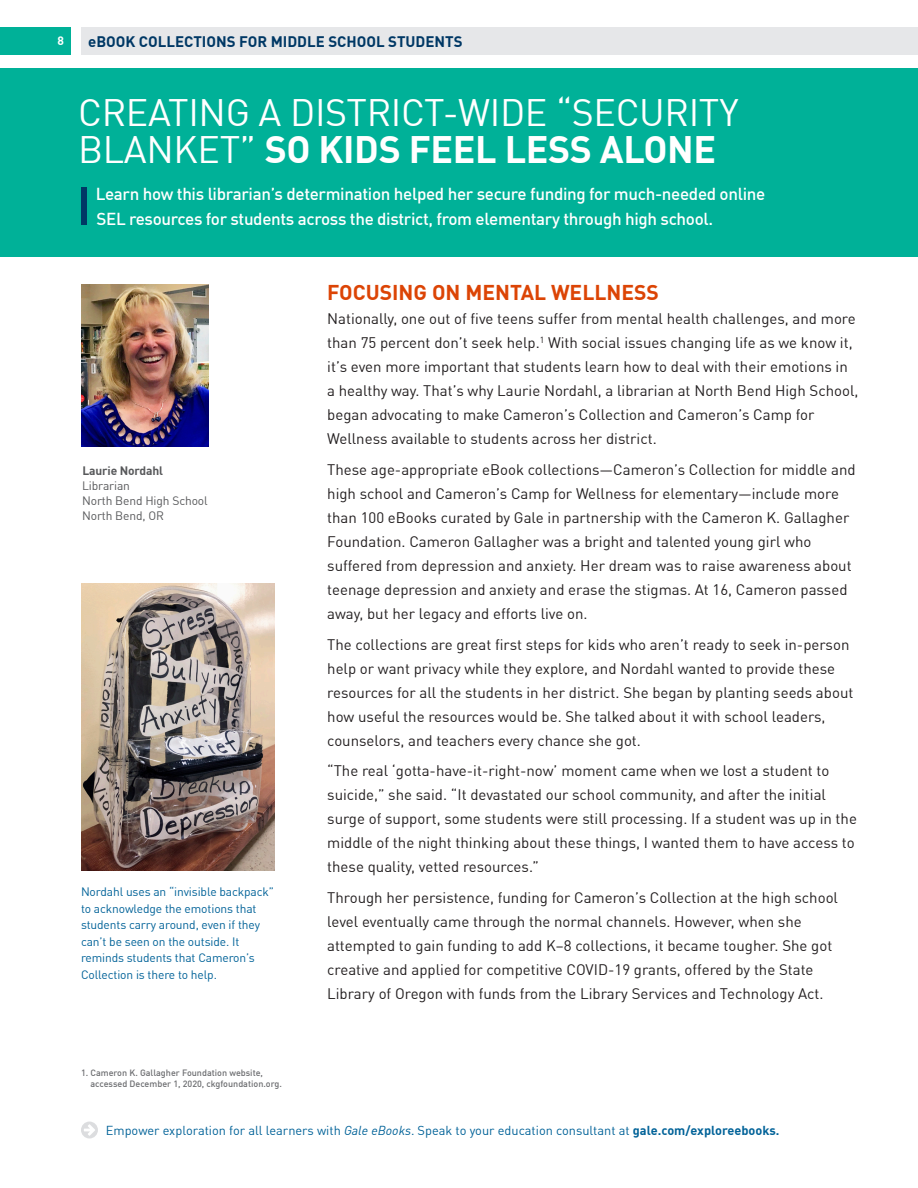
<style>
.page{position:relative;width:918px;height:1188px;background:#fff}
.page>*{position:absolute;margin:0;border:0;box-sizing:border-box;transform-origin:0 0}
.t1{font:37.5px/37.5px "DIN Offc";letter-spacing:-.01em;color:#fff}
.t2{font:700 21px "DIN Offc";color:#dc4405}
.t3{font:500 16.95px/25.5px "DIN Offc";letter-spacing:-.02em;color:#fff}
.t4{font:15px/24px "DIN Offc";color:#231f20}
.t5{font:700 15px "DIN Offc";color:#003865}
.t6{font:12.75px "DIN Offc";color:#006298}
.t7{font:12px/16.5px "DIN Offc";letter-spacing:-.01em;color:#006298}
.t8{font:12px/15px "DIN Offc";letter-spacing:-.01em;color:#57585a}
.t9{font:700 12px "DIN Offc";letter-spacing:-.01em;color:#57585a}
.t10{font:700 12px "DIN Offc";color:#fff}
.t11{font:500 9px/10.8px "DIN Offc";color:#6c6d70}
.s1{font-weight:700}
.s2{font-style:italic}
</style>
<div class="page">
<div style="left:81px;top:27px;width:837px;height:27px;background:#e6e7e9"></div>
<div style="left:0;top:27px;width:71px;height:27px;background:#00b198"></div>
<svg style="left:81px;top:1122px;width:17px;height:16px"></svg>
<div style="left:0;top:68px;width:918px;height:189px;background:#00b198"></div>
<img style="left:81px;top:285px;width:127px;height:161px">
<img style="left:81px;top:583px;width:194px;height:287px">
<div style="left:81px;top:187px;width:6px;height:38px;background:#003865"></div>
<p class="t10" style="left:58px;top:33px;width:8px">8</p>
<p class="t5" style="left:88px;top:31px;width:376px">eBOOK COLLECTIONS FOR MIDDLE SCHOOL STUDENTS</p>
<h1 class="t1" style="left:78px;top:94px;width:662px">CREATING A DISTRICT-WIDE “SECURITY<br>BLANKET” <span class="s1">SO KIDS FEEL LESS ALONE</span></h1>
<p class="t3" style="left:96px;top:181px;width:671px">Learn how this librarian’s determination helped her secure funding for much-needed online<br>SEL resources for students across the district, from elementary through high school.</p>
<p class="t9" style="left:82px;top:463px;width:82px">Laurie Nordahl</p>
<p class="t8" style="left:82px;top:478px;width:127px">Librarian<br>North Bend High School<br>North Bend, OR</p>
<p class="t7" style="left:81px;top:884px;width:195px">Nordahl uses an “invisible backpack” to acknowledge the emotions that students carry around, even if they can’t be seen on the outside. It reminds students that Cameron’s Collection is there to help.</p>
<p class="t11" style="left:90px;top:1067px;width:193px;text-indent:-9px">1. Cameron K. Gallagher Foundation website, accessed December 1, 2020, ckgfoundation.org.</p>
<h2 class="t2" style="left:327px;top:279px;width:333px">FOCUSING ON MENTAL WELLNESS</h2>
<p class="t4" style="left:327px;top:307px;width:533px">Nationally, one out of five teens suffer from mental health challenges, and more than 75 percent don’t seek help.<sup>1</sup> With social issues changing life as we know it, it’s even more important that students learn how to deal with their emotions in a healthy way. That’s why Laurie Nordahl, a librarian at North Bend High School, began advocating to make Cameron’s Collection and Cameron’s Camp for Wellness available to students across her district.</p>
<p class="t4" style="left:327px;top:457px;width:530px">These age-appropriate eBook collections—Cameron’s Collection for middle and high school and Cameron’s Camp for Wellness for elementary—include more than 100 eBooks curated by Gale in partnership with the Cameron K. Gallagher Foundation. Cameron Gallagher was a bright and talented young girl who suffered from depression and anxiety. Her dream was to raise awareness about teenage depression and anxiety and erase the stigmas. At 16, Cameron passed away, but her legacy and efforts live on.</p>
<p class="t4" style="left:327px;top:632px;width:528px">The collections are great first steps for kids who aren’t ready to seek in-person help or want privacy while they explore, and Nordahl wanted to provide these resources for all the students in her district. She began by planting seeds about how useful the resources would be. She talked about it with school leaders, counselors, and teachers every chance she got.</p>
<p class="t4" style="left:327px;top:759px;width:531px">“The real ‘gotta-have-it-right-now’ moment came when we lost a student to suicide,” she said. “It devastated our school community, and after the initial surge of support, some students were still processing. If a student was up in the middle of the night thinking about these things, I wanted them to have access to these quality, vetted resources.”</p>
<p class="t4" style="left:327px;top:886px;width:512px">Through her persistence, funding for Cameron’s Collection at the high school level eventually came through the normal channels. However, when she attempted to gain funding to add K–8 collections, it became tougher. She got creative and applied for competitive COVID-19 grants, offered by the State Library of Oregon with funds from the Library Services and Technology Act.</p>
<p class="t6" style="left:106px;top:1123px;width:675px">Empower exploration for all learners with <span class="s2">Gale eBooks</span>. Speak to your education consultant at <span class="s1">gale.com/exploreebooks.</span></p>
</div>
